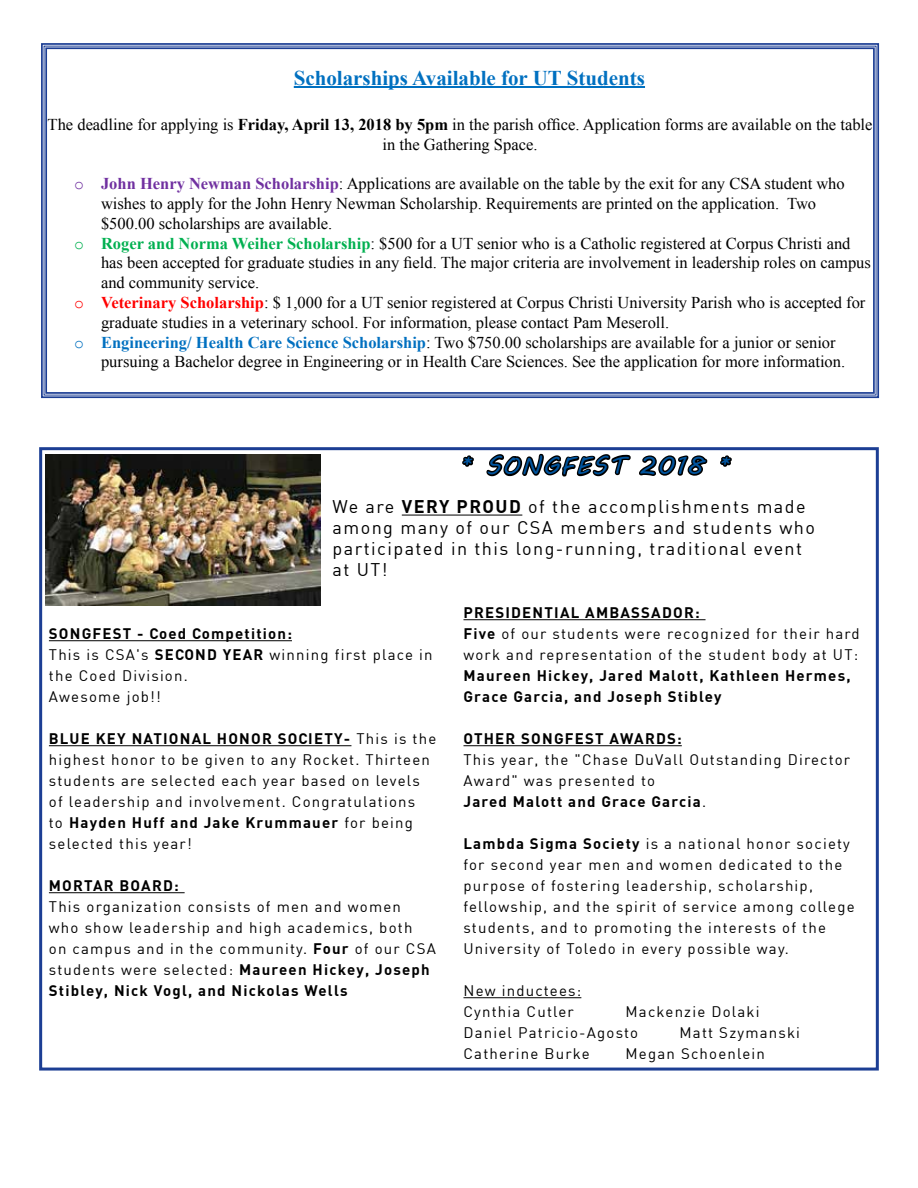
<style>
.page{position:relative;width:918px;height:1188px;background:#fff}
.page>*{position:absolute;margin:0;border:0;box-sizing:border-box;transform-origin:0 0}
.t1{font:24px "MV Boli";letter-spacing:.08em;color:#00549e}
.t2{font:700 21px "Times New Roman";color:#0070c0}
.t3{font:18px/21px "DIN";letter-spacing:.08em;color:#000}
.t4{font:700 18px "DIN";color:#000}
.t5{font:16.5px/19.8px "Times New Roman";color:#000;text-align:center}
.t6{font:15px/21px "DIN";letter-spacing:.08em;color:#000}
.t7{font:700 15px/21px "DIN";letter-spacing:.08em;color:#000}
.s1{font-weight:700}
.s2{font-family:"Courier New";color:#7030a0}
.s3{font-weight:700;color:#7030a0}
.s4{font-family:"Courier New";color:#00b050}
.s5{font-weight:700;color:#00b050}
.s6{font-family:"Courier New";color:#f00}
.s7{font-weight:700;color:#f00}
.s8{font-family:"Courier New";color:#0070c0}
.s9{font-weight:700;color:#0070c0}
</style>
<div class="page">
<svg style="left:41px;top:43px;width:839px;height:356px"></svg>
<div style="left:45px;top:47px;width:830px;height:347px;border:2px solid #1c3e94"></div>
<svg style="left:462px;top:455px;width:12px;height:12px"></svg>
<svg style="left:486px;top:453px;width:222px;height:24px"></svg>
<svg style="left:720px;top:455px;width:12px;height:12px"></svg>
<hr style="left:402px;top:515px;width:120px;height:1px;background:#000">
<hr style="left:49px;top:640px;width:243px;height:1px;background:#000">
<hr style="left:49px;top:745px;width:302px;height:1px;background:#000">
<hr style="left:49px;top:892px;width:136px;height:1px;background:#000">
<hr style="left:464px;top:619px;width:242px;height:1px;background:#000">
<hr style="left:464px;top:745px;width:218px;height:1px;background:#000">
<hr style="left:464px;top:997px;width:117px;height:1px;background:#000">
<div style="left:39px;top:447px;width:840px;height:624px;border:3px solid #1c3e94"></div>
<img style="left:46px;top:454px;width:275px;height:152px">
<h2 class="t2" style="left:294px;top:63px;width:353px">Scholarships Available for UT Students</h2>
<p class="t5" style="left:48px;top:114px;width:826px">The deadline for applying is <span class="s1">Friday, April 13, 2018 by 5pm</span> in the parish office. Application forms are available on the table in the Gathering Space.</p>
<p class="t5" style="left:74px;top:173px;width:772px"><span class="s2">o</span> <span class="s3">John Henry Newman Scholarship</span>: Applications are available on the table by the exit for any CSA student who</p>
<p class="t5" style="left:101px;top:193px;width:717px">wishes to apply for the John Henry Newman Scholarship. Requirements are printed on the application. Two</p>
<p class="t5" style="left:101px;top:213px;width:233px">$500.00 scholarships are available.</p>
<p class="t5" style="left:74px;top:233px;width:778px"><span class="s4">o</span> <span class="s5">Roger and Norma Weiher Scholarship</span>: $500 for a UT senior who is a Catholic registered at Corpus Christi and</p>
<p class="t5" style="left:101px;top:253px;width:771px">has been accepted for graduate studies in any field. The major criteria are involvement in leadership roles on campus</p>
<p class="t5" style="left:101px;top:272px;width:160px">and community service.</p>
<p class="t5" style="left:74px;top:292px;width:793px"><span class="s6">o</span> <span class="s7">Veterinary Scholarship</span>: $ 1,000 for a UT senior registered at Corpus Christi University Parish who is accepted for</p>
<p class="t5" style="left:101px;top:312px;width:570px">graduate studies in a veterinary school. For information, please contact Pam Meseroll.</p>
<p class="t5" style="left:74px;top:332px;width:763px"><span class="s8">o</span> <span class="s9">Engineering/ Health Care Science Scholarship</span>: Two $750.00 scholarships are available for a junior or senior</p>
<p class="t5" style="left:101px;top:352px;width:746px">pursuing a Bachelor degree in Engineering or in Health Care Sciences. See the application for more information.</p>
<h1 class="t1" style="left:462px;top:449px;width:268px">* SONGFEST 2018 *</h1>
<p class="t3" style="left:333px;top:496px;width:94px">We are <span class="s1">VERY</span></p>
<p class="t4" style="left:457px;top:495px;width:26px">PROU</p>
<p class="t3" style="left:333px;top:496px;width:484px;text-indent:176px"><span class="s1">D</span> of the accomplishments made among many of our CSA members and students who participated in this long-running, traditional event at UT!</p>
<p class="t6" style="left:49px;top:623px;width:385px;text-indent:44px"><span class="s1">FEST - Coed Competition:<br></span>This is CSA's <span class="s1">SECON D YEAR</span> winning first place in the Coed Division.<br>Awesome job!!</p>
<p class="t7" style="left:49px;top:728px;width:22px">BLUE</p>
<p class="t7" style="left:96px;top:728px;width:68px">KEY NATION</p>
<p class="t7" style="left:192px;top:728px;width:49px">AL HONOR</p>
<p class="t7" style="left:278px;top:728px;width:40px">SOCIETY</p>
<p class="t7" style="left:49px;top:623px;width:22px">SONG</p>
<p class="t6" style="left:49px;top:728px;width:389px;text-indent:295px"><span class="s1">-</span> This is the highest honor to be given to any Rocket. Thirteen students are selected each year based on levels of leadership and involvement. Congratulations<br>to <span class="s1">Hayden Huff and Jake Krummauer</span> for being selected this year!</p>
<p class="t7" style="left:49px;top:875px;width:25px">MORT</p>
<p class="t7" style="left:93px;top:875px;width:87px">AR BOARD:</p>
<p class="t6" style="left:49px;top:896px;width:388px">This organization consists of men and women<br>who show leadership and high academics, both<br>on campus and in the community. <span class="s1">Four</span> of our CSA students were selected: <span class="s1">Maureen Hickey, Joseph Stibley, N ick Vogl, and N ickolas Wells</span></p>
<p class="t6" style="left:464px;top:602px;width:398px;text-indent:97px"><span class="s1">AL AMBASSADOR :<br>Five</span> of our students were recognized for their hard work and representation of the student body at UT:</p>
<p class="t7" style="left:464px;top:665px;width:389px">Maureen Hickey, Jared Malott, Kathleen Hermes,<br>Grace Garcia, and Joseph Stibley</p>
<p class="t7" style="left:464px;top:728px;width:80px">OTHER SONG</p>
<p class="t7" style="left:565px;top:728px;width:119px">FEST AWARDS:</p>
<p class="t6" style="left:464px;top:749px;width:388px">This year, the "Chase DuVall Outstanding Director<br>Award" was presented to<br><span class="s1">Jared Malott and Grace Garcia</span>.</p>
<p class="t6" style="left:464px;top:833px;width:393px"><span class="s1">Lambda Sigma Society</span> is a national honor society for second year men and women dedicated to the purpose of fostering leadership, scholarship, fellowship, and the spirit of service among college students, and to promoting the interests of the University of Toledo in every possible way.</p>
<p class="t6" style="left:464px;top:980px;width:119px">New inductees:<br>Cynthia Cutler</p>
<p class="t7" style="left:464px;top:602px;width:69px">PRESI DENTI</p>
<p class="t6" style="left:464px;top:1001px;width:298px;text-indent:162px">Mackenzie Dolaki<br>Daniel Patricio-Agosto</p>
<p class="t6" style="left:680px;top:1022px;width:122px">Matt Szymanski</p>
<p class="t6" style="left:464px;top:1043px;width:128px">Catherine Burke</p>
<p class="t6" style="left:626px;top:1043px;width:141px">Megan Schoenlein</p>
</div>
